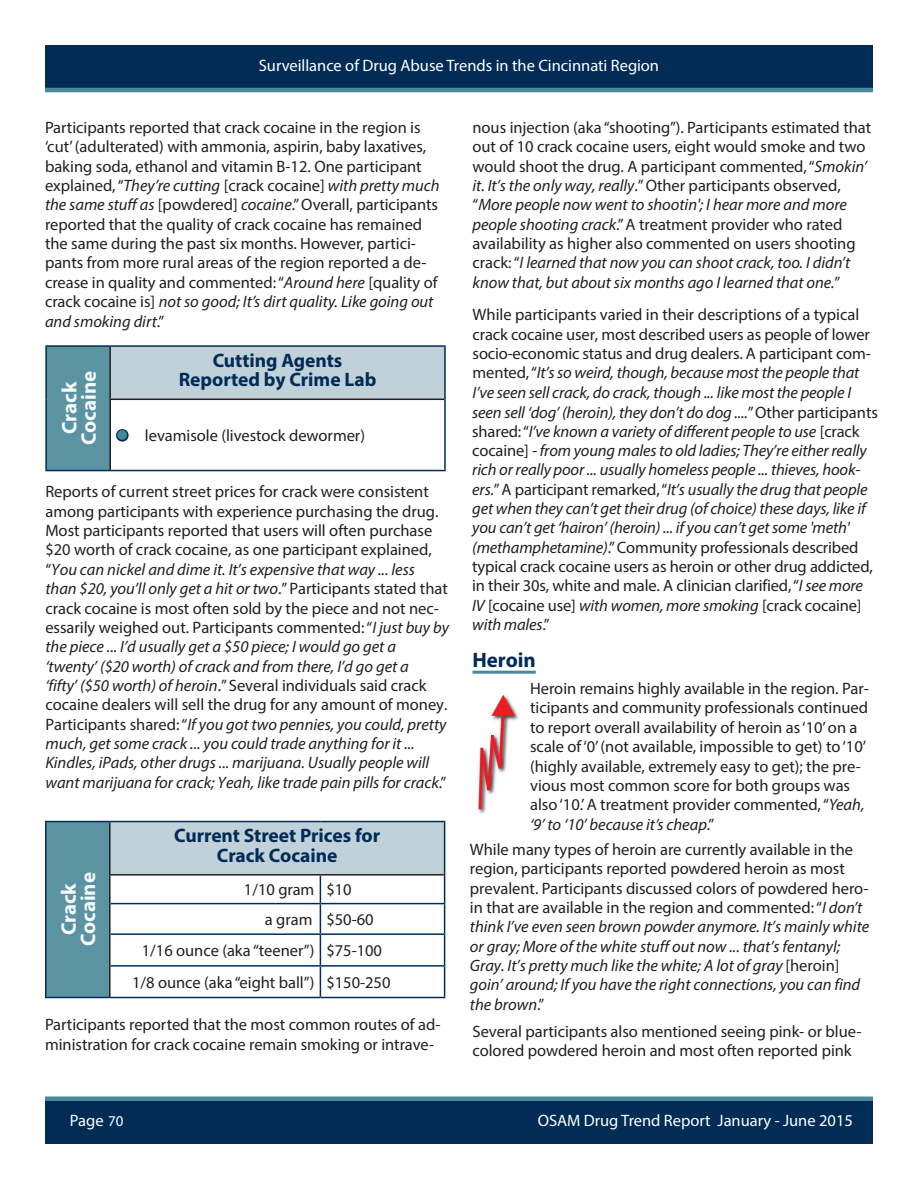
<style>
.page{position:relative;width:918px;height:1188px;background:#fff}
.page>*{position:absolute;margin:0;border:0;box-sizing:border-box;transform-origin:0 0}
.Paragraph_Body_Text{font:700 21px/19.4px "Myriad Pro";color:#f8fbfc;text-align:center}
.Subhead_with_rule_Ci{font:700 21px "Myriad Pro";color:#002c55}
.Paragraph_Body_Text-2{font:700 19.5px/19.4px "Myriad Pro";color:#002c55;text-align:center}
.Paragraph_Body_Text-3{font:16.5px/19.4px "Myriad Pro";color:#231f20}
.t1{font:italic 16.5px/19.4px "Myriad Pro";letter-spacing:-.01em;color:#231f20}
.t2{font:16.5px "Myriad Pro";color:#fff}
.s1{font-style:italic}
.s2{color:#468a9b}
.s3{font-style:normal}
.s4{font-size:15px}
</style>
<div class="page">
<div style="left:45px;top:1099px;width:828px;height:45px;background:#002c55"></div>
<div style="left:45px;top:45px;width:828px;height:45px;background:#002c55"></div>
<hr style="left:45px;top:88px;width:828px;height:4px;background:#468a9b">
<div style="left:45px;top:1096px;width:828px;height:5px;background:#468a9b"></div>
<hr style="left:472px;top:671px;width:64px;height:3px;background:#468a9b">
<img style="left:478px;top:694px;width:40px;height:120px">
<div style="left:46px;top:822px;width:64px;height:176px;background:#5a93a2"></div>
<div style="left:110px;top:822px;width:335px;height:53px;background:#c1d1d9"></div>
<hr style="left:109px;top:822px;width:2px;height:52px;background:#231f20">
<hr style="left:109px;top:874px;width:211px;height:2px;background:#231f20">
<hr style="left:109px;top:876px;width:2px;height:28px;background:#231f20">
<hr style="left:320px;top:874px;width:124px;height:2px;background:#231f20">
<hr style="left:109px;top:904px;width:2px;height:30px;background:#231f20">
<hr style="left:109px;top:934px;width:2px;height:32px;background:#231f20">
<hr style="left:109px;top:966px;width:2px;height:31px;background:#231f20">
<hr style="left:45px;top:821px;width:65px;height:1px;background:#002c55">
<hr style="left:45px;top:822px;width:1px;height:53px;background:#002c55">
<svg style="left:45px;top:875px;width:1px;height:29px"></svg>
<hr style="left:45px;top:904px;width:1px;height:30px;background:#002c55">
<hr style="left:45px;top:934px;width:1px;height:32px;background:#002c55">
<hr style="left:45px;top:966px;width:1px;height:31px;background:#002c55">
<hr style="left:45px;top:997px;width:65px;height:1px;background:#002c55">
<hr style="left:110px;top:821px;width:210px;height:1px;background:#002c55">
<hr style="left:320px;top:821px;width:125px;height:1px;background:#002c55">
<hr style="left:444px;top:822px;width:1px;height:53px;background:#002c55">
<hr style="left:111px;top:903px;width:209px;height:1px;background:#002c55">
<hr style="left:320px;top:903px;width:125px;height:1px;background:#002c55">
<svg style="left:320px;top:876px;width:1px;height:57px"></svg>
<svg style="left:444px;top:875px;width:1px;height:58px"></svg>
<hr style="left:111px;top:933px;width:209px;height:2px;background:#002c55">
<hr style="left:320px;top:933px;width:125px;height:2px;background:#002c55">
<hr style="left:320px;top:935px;width:1px;height:30px;background:#002c55">
<hr style="left:444px;top:935px;width:1px;height:30px;background:#002c55">
<hr style="left:111px;top:965px;width:209px;height:2px;background:#002c55">
<hr style="left:320px;top:965px;width:125px;height:2px;background:#002c55">
<hr style="left:320px;top:967px;width:1px;height:30px;background:#002c55">
<hr style="left:444px;top:967px;width:1px;height:30px;background:#002c55">
<hr style="left:110px;top:997px;width:210px;height:1px;background:#002c55">
<hr style="left:320px;top:997px;width:125px;height:1px;background:#002c55">
<div style="left:46px;top:346px;width:64px;height:125px;background:#5a93a2"></div>
<div style="left:110px;top:346px;width:335px;height:53px;background:#c1d1d9"></div>
<hr style="left:109px;top:347px;width:2px;height:52px;background:#231f20">
<hr style="left:109px;top:399px;width:335px;height:1px;background:#231f20">
<hr style="left:109px;top:400px;width:2px;height:70px;background:#231f20">
<hr style="left:45px;top:345px;width:65px;height:2px;background:#002c55">
<hr style="left:45px;top:347px;width:2px;height:52px;background:#002c55">
<hr style="left:45px;top:399px;width:2px;height:71px;background:#002c55">
<hr style="left:45px;top:470px;width:65px;height:1px;background:#002c55">
<hr style="left:110px;top:345px;width:336px;height:2px;background:#002c55">
<hr style="left:444px;top:347px;width:2px;height:52px;background:#002c55">
<hr style="left:444px;top:399px;width:2px;height:71px;background:#002c55">
<hr style="left:110px;top:470px;width:336px;height:1px;background:#002c55">
<svg style="left:116px;top:429px;width:13px;height:13px"></svg>
<p class="t2" style="left:259px;top:55px;width:402px">Surveillance of Drug Abuse Trends in the Cincinnati Region</p>
<p class="Paragraph_Body_Text-3" style="left:45px;top:118px;width:396px">Participants reported that crack cocaine in the region is ‘cut’ (adulterated) with ammonia, aspirin, baby laxatives, baking soda, ethanol and vitamin B-12. One participant explained, “<span class="s1">They’re cutting</span> [crack cocaine] <span class="s1">with pretty much the same stuff as</span> [powdered] <span class="s1">cocaine</span>.” Overall, participants reported that the quality of crack cocaine has remained the same during the past six months. However, partici&shy;pants from more rural areas of the region reported a de&shy;crease in quality and commented: “<span class="s1">Around here</span> [quality of crack cocaine is] <span class="s1">not so good; It’s dirt quality. Like going out and smoking dirt</span>.”</p>
<p class="Paragraph_Body_Text" style="left:59px;top:445px;width:76px;rotate:-90deg">Crack<br>Cocaine</p>
<p class="Paragraph_Body_Text-2" style="left:179px;top:350px;width:199px">Cutting Agents<br>Reported by Crime Lab</p>
<p class="Paragraph_Body_Text-3" style="left:116px;top:426px;width:250px"><span class="s2">●</span> levamisole (livestock dewormer)</p>
<p class="Paragraph_Body_Text-3" style="left:45px;top:482px;width:405px">Reports of current street prices for crack were consistent among participants with experience purchasing the drug.<br>Most participants reported that users will often purchase $20 worth of crack cocaine, as one participant explained, “<span class="s1">You can nickel and dime it. It’s expensive that way ... less than $20, you’ll only get a hit or two</span>.” Participants stated that crack cocaine is most often sold by the piece and not nec&shy;essarily weighed out. Participants commented: “<span class="s1">I just buy by the piece ... I’d usually get a $50 piece; I would go get a ‘twenty’ ($20 worth) of crack and from there, I’d go get a<br>‘fifty’ ($50 worth) of heroin</span>.”Several individuals said crack cocaine dealers will sell the drug for any amount of money.<br>Participants shared: “<span class="s1">If you got two pennies, you could, pretty much, get some crack ... you could trade anything for it ...<br>Kindles, iPads, other drugs ... marijuana. Usually people will want marijuana for crack; Yeah, like trade pain pills for crack</span>.”</p>
<p class="Paragraph_Body_Text" style="left:59px;top:946px;width:76px;rotate:-90deg">Crack<br>Cocaine</p>
<p class="Paragraph_Body_Text-2" style="left:174px;top:825px;width:207px">Current Street Prices for<br>Crack Cocaine</p>
<p class="Paragraph_Body_Text-3" style="left:244px;top:880px;width:72px">1/10 gram</p>
<p class="Paragraph_Body_Text-3" style="left:326px;top:880px;width:27px">$10</p>
<p class="Paragraph_Body_Text-3" style="left:265px;top:910px;width:49px">a gram</p>
<p class="Paragraph_Body_Text-3" style="left:326px;top:910px;width:49px">$50-60</p>
<p class="Paragraph_Body_Text-3" style="left:142px;top:941px;width:174px">1/16 ounce (aka “teener”)</p>
<p class="Paragraph_Body_Text-3" style="left:326px;top:941px;width:57px">$75-100</p>
<p class="Paragraph_Body_Text-3" style="left:132px;top:972px;width:184px">1/8 ounce (aka “eight ball”)</p>
<p class="Paragraph_Body_Text-3" style="left:326px;top:972px;width:66px">$150-250</p>
<p class="Paragraph_Body_Text-3" style="left:45px;top:1015px;width:397px">Participants reported that the most common routes of ad&shy;ministration for crack cocaine remain smoking or intrave-</p>
<p class="Paragraph_Body_Text-3" style="left:472px;top:118px;width:400px">nous injection (aka “shooting”). Participants estimated that out of 10 crack cocaine users, eight would smoke and two would shoot the drug. A participant commented, “<span class="s1">Smokin’ it. It’s the only way, really</span>.” Other participants observed, “<span class="s1">More people now went to shootin'; I hear more and more people shooting crack</span>.”A treatment provider who rated availability as higher also commented on users shooting crack: “<span class="s1">I learned that now you can shoot crack, too. I didn’t know that, but about six months ago I learned that one.</span>”</p>
<p class="t1" style="left:472px;top:305px;width:407px"><span class="s3">While participants varied in their descriptions of a typical crack cocaine user, most described users as people of lower socio-economic status and drug dealers. A participant com&shy;mented, “</span>It’s so weird, though, because most the people that I’ve seen sell crack, do crack, though ... like most the people I seen sell ‘dog’ (heroin), they don’t do dog ....<span class="s3">” Other participants shared: “</span>I’ve known a variety of different people to use <span class="s3">[crack cocaine]</span> - from young males to old ladies; They’re either really rich or really poor ... usually homeless people ... thieves, hook&shy;ers.<span class="s3">”A participant remarked, “</span>It’s usually the drug that people get when they can’t get their drug (of choice) these days, like if you can’t get ‘hairon’ (heroin) ... if you can’t get some 'meth' (methamphetamine)<span class="s3">.”Community professionals described typical crack cocaine users as heroin or other drug addicted, in their 30s, white and male. A clinician clarified, “</span>I see more IV <span class="s3">[cocaine use]</span> with women, more smoking <span class="s3">[crack cocaine] </span>with males<span class="s3">.”</span></p>
<p class="Subhead_with_rule_Ci" style="left:472px;top:646px;width:65px">Heroin</p>
<p class="Paragraph_Body_Text-3" style="left:530px;top:679px;width:340px">Heroin remains highly available in the region. Par&shy;ticipants and community professionals continued to report overall availability of heroin as ‘10’ on a scale of ‘0’ (not available, impossible to get) to ‘10’ (highly available, extremely easy to get); the pre&shy;vious most common score for both groups was also ‘10.’ A treatment provider commented, “<span class="s1">Yeah, ‘9’ to ‘10’ because it’s cheap</span>.”</p>
<p class="t1" style="left:470px;top:839px;width:401px"><span class="s3">While many types of heroin are currently available in the region, participants reported powdered heroin as most prevalent. Participants discussed colors of powdered hero&shy;in that are available in the region and commented: “</span>I don’t think I’ve even seen brown powder anymore. It’s mainly white or gray; More of the white stuff out now ... that’s fentanyl; Gray. It’s pretty much like the white; A lot of gray <span class="s3">[heroin] </span>goin’ around; If you have the right connections, you can find the brown<span class="s3">.”</span></p>
<p class="Paragraph_Body_Text-3" style="left:473px;top:1021px;width:391px">Several participants also mentioned seeing pink- or blue&shy;colored powdered heroin and most often reported pink</p>
<p class="t2" style="left:70px;top:1111px;width:55px">Page <span class="s4">70</span></p>
<p class="t2" style="left:538px;top:1111px;width:317px">OSAM Drug Trend Report January - June 2015</p>
</div>
